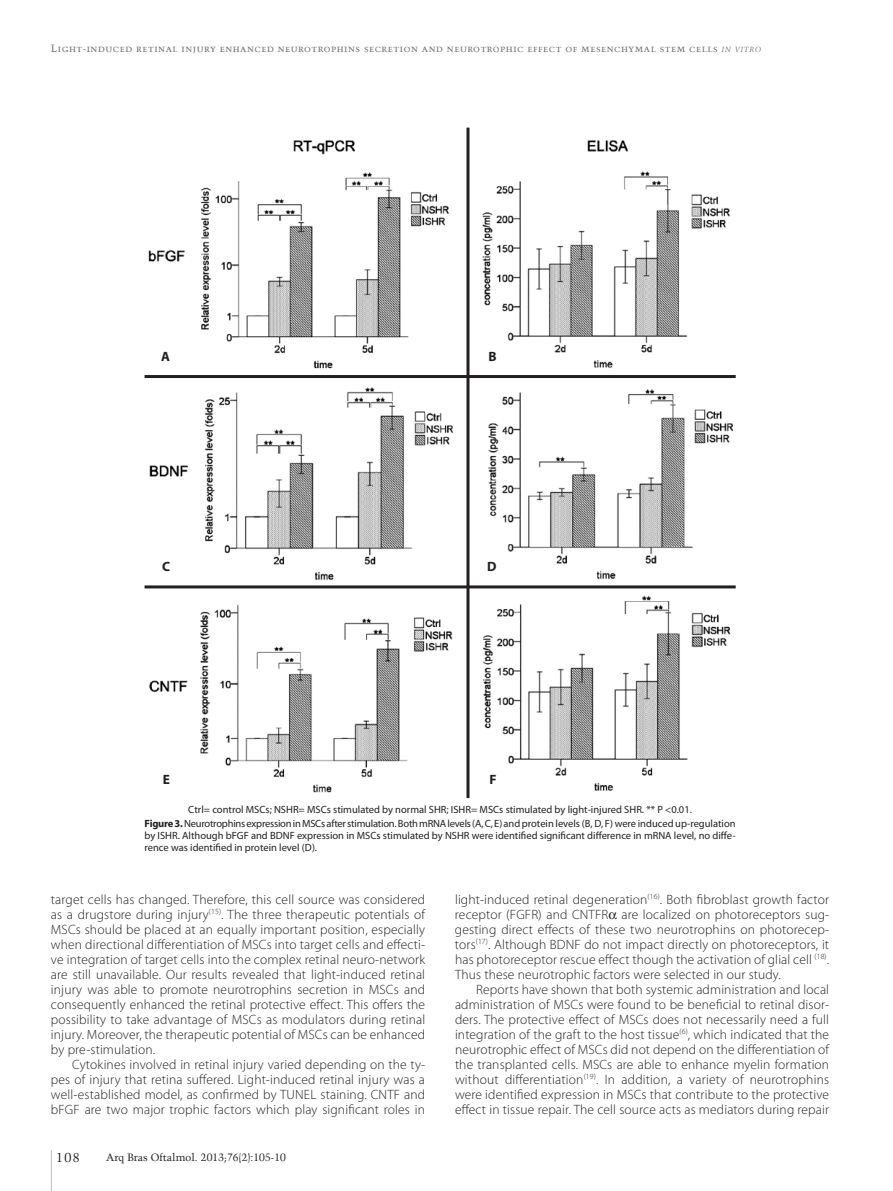
<style>
.page{position:relative;width:893px;height:1191px;background:#fff}
.page>*{position:absolute;margin:0;border:0;box-sizing:border-box;transform-origin:0 0}
.t1{font:300 13.5px/15px "Myriad Pro";letter-spacing:.01em;color:#231f20;text-align:justify}
.t2{font:700 13.5px "Myriad Pro";color:#231f20}
.t3{font:12.75px "Trump Mediaeval LT Std";color:#231f20}
.t4{font:10.5px/14.1px "Myriad Pro";color:#231f20;text-align:center}
.t5{font:10.5px "Trump Mediaeval LT Std";letter-spacing:.04em;color:#6c6d70}
.t6{font:10.5px "Trump Mediaeval LT Std";color:#231f20}
.s1{font-style:italic;font-size:7.35px}
.s2{font-weight:700}
</style>
<div class="page">
<hr style="left:51px;top:1150px;width:1px;height:41px;background:#bcbdc0">
<img style="left:145px;top:128px;width:591px;height:669px">
<hr style="left:466px;top:128px;width:3px;height:670px;background:#231f20">
<hr style="left:145px;top:375px;width:591px;height:3px;background:#231f20">
<hr style="left:145px;top:585px;width:591px;height:3px;background:#231f20">
<p class="t5" style="left:51px;top:42px;width:711px">Light-induced retinal injury enhanced neurotrophins secretion and neurotrophic effect of mesenchymal stem cells <span class="s1">IN VITRO</span></p>
<p class="t2" style="left:161px;top:348px;width:10px">A</p>
<p class="t2" style="left:162px;top:558px;width:10px">C</p>
<p class="t2" style="left:488px;top:348px;width:10px">B</p>
<p class="t2" style="left:487px;top:558px;width:11px">D</p>
<p class="t2" style="left:163px;top:771px;width:9px">E</p>
<p class="t2" style="left:489px;top:771px;width:9px">F</p>
<p class="t4" style="left:145px;top:802px;width:593px">Ctrl= control MSCs; NSHR= MSCs stimulated by normal SHR; ISHR= MSCs stimulated by light-injured SHR. ** P &lt;0.01.<br><span class="s2">Figure 3.</span> Neurotrophins expression in MSCs after stimulation. Both mRNA levels (a, c, e) and protein levels (b, d, f) were induced up-regulation</p>
<p class="t4" style="left:145px;top:829px;width:593px;line-height:12px;text-align:left">by ISHR. Although bFGF and BDNF expression in MSCs stimulated by NSHR were identified significant difference in mRNA level, no diffe&shy;rence was identified in protein level (d).</p>
<p class="t1" style="left:51px;top:892px;width:376px">target cells has changed. Therefore, this cell source was considered as a drugstore during injury<sup>(15)</sup>. The three therapeutic potentials of MSCs should be placed at an equally important position, especially when directional differentiation of MSCs into target cells and effecti&shy;ve integration of target cells into the complex retinal neuro-network are still unavailable. Our results revealed that light-induced retinal injury was able to promote neurotrophins secretion in MSCs and consequently enhanced the retinal protective effect. This offers the possibility to take advantage of MSCs as modulators during retinal injury. Moreover, the therapeutic potential of MSCs can be enhanced by pre-stimulation.</p>
<p class="t1" style="left:51px;top:1057px;width:376px;text-indent:21px">Cytokines involved in retinal injury varied depending on the ty&shy;pes of injury that retina suffered. Light-induced retinal injury was a well-established model, as confirmed by TUNEL staining. CNTF and bFGF are two major trophic factors which play significant roles in</p>
<p class="t3" style="left:56px;top:1149px;width:25px">108</p>
<p class="t6" style="left:106px;top:1151px;width:181px">Arq Bras Oftalmol. 2013;76(2):105-10</p>
<p class="t1" style="left:455px;top:892px;width:376px">light-induced retinal degeneration<sup>(16)</sup>. Both fibroblast growth factor receptor (FGFR) and CNTFR are localized on photoreceptors sug&shy;gesting direct effects of these two neurotrophins on photorecep&shy;tors<sup>(17)</sup>. Although BDNF do not impact directly on photoreceptors, it has photoreceptor rescue effect though the activation of glial cell <sup>(18)</sup>.<br>Thus these neurotrophic factors were selected in our study.</p>
<p class="t1" style="left:455px;top:982px;width:376px;text-indent:21px">Reports have shown that both systemic administration and local administration of MSCs were found to be beneficial to retinal disor&shy;ders. The protective effect of MSCs does not necessarily need a full integration of the graft to the host tissue<sup>(6)</sup>, which indicated that the neurotrophic effect of MSCs did not depend on the differentiation of the transplanted cells. MSCs are able to enhance myelin formation without differentiation<sup>(19)</sup>. In addition, a variety of neurotrophins were identified expression in MSCs that contribute to the protective effect in tissue repair. The cell source acts as mediators during repair</p>
</div>
